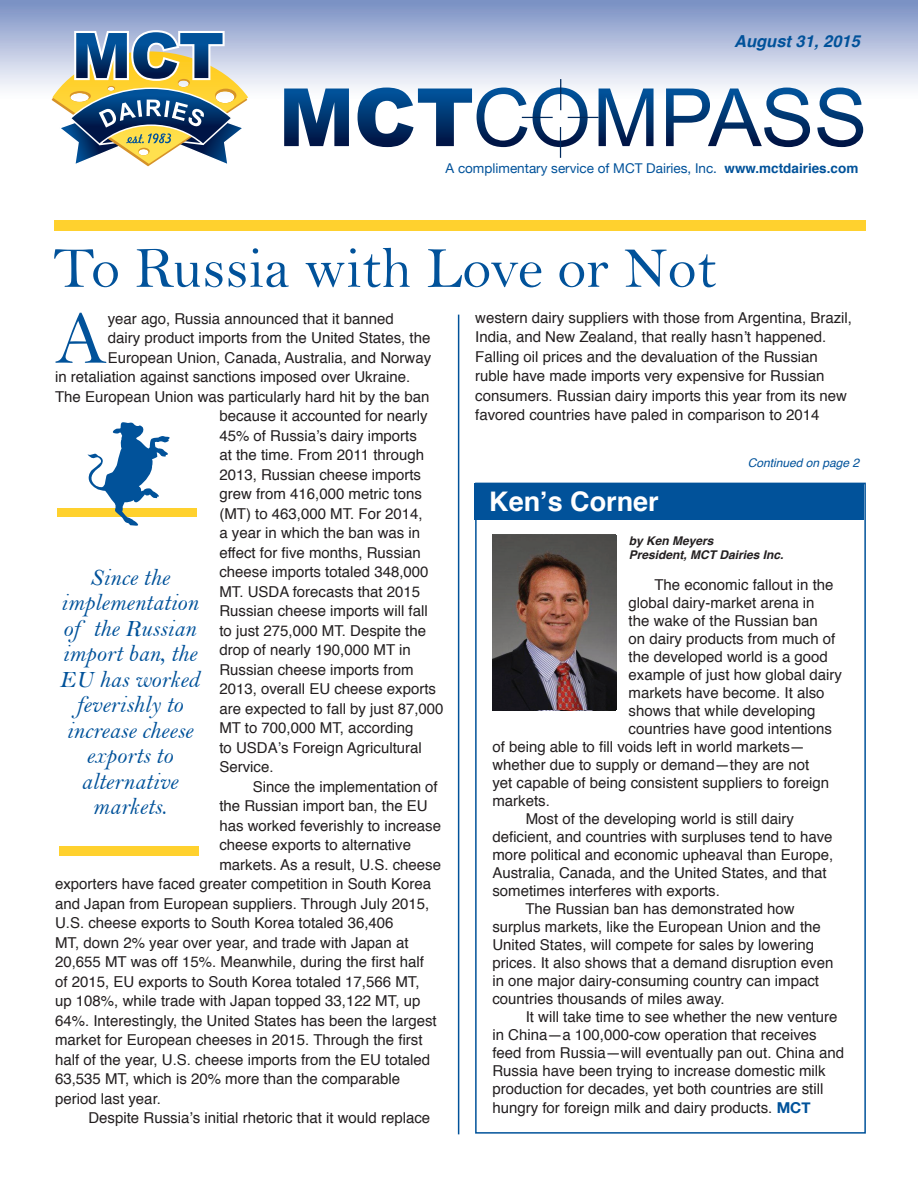
<style>
.page{position:relative;width:918px;height:1188px;background:#fff}
.page>*{position:absolute;margin:0;border:0;box-sizing:border-box;transform-origin:0 0}
.t1{font:76.65px "Bell";color:#01529a}
.t2{font:58.5px "Bell";color:#01529a}
.t3{font:700 27px "Helvetica";color:#fff}
.t4{font:24px/25.5px "Bell MT Italic";color:#01529a;text-align:center}
.t5{font:italic 700 16.5px "Helvetica";color:#01529a}
.t6{font:15px/19.5px "Helvetica";color:#231f20}
.t7{font:13.5px "Helvetica Neue";color:#01529a}
.t8{font:italic 700 12px/14.4px "Helvetica";color:#231f20}
.t9{font:italic 12px "Helvetica";color:#01529a}
.s1{font-family:"Helvetica";font-weight:700}
.s2{font-family:"Helvetica Neue";font-weight:700;color:#01529a}
</style>
<div class="page">
<div style="left:57px;top:508px;width:139px;height:9px;background:#ffd12e"></div>
<svg style="left:87px;top:422px;width:83px;height:104px"></svg>
<div style="left:0;top:0;width:918px;height:104px;background:linear-gradient(to bottom,#7a90c3,#fff)"></div>
<svg style="left:52px;top:11px;width:196px;height:155px"></svg>
<svg style="left:284px;top:89px;width:65px;height:57px"></svg>
<svg style="left:358px;top:88px;width:169px;height:59px"></svg>
<svg style="left:533px;top:87px;width:55px;height:60px"></svg>
<svg style="left:599px;top:89px;width:55px;height:57px"></svg>
<svg style="left:666px;top:88px;width:144px;height:59px"></svg>
<svg style="left:817px;top:88px;width:46px;height:59px"></svg>
<hr style="left:560px;top:79px;width:1px;height:31px;background:#00295c">
<hr style="left:560px;top:127px;width:1px;height:31px;background:#00295c">
<hr style="left:522px;top:117px;width:31px;height:1px;background:#00295c">
<hr style="left:568px;top:117px;width:31px;height:1px;background:#00295c">
<div style="left:59px;top:846px;width:139px;height:10px;background:#ffd12e"></div>
<div style="left:475px;top:483px;width:389px;height:37px;background:#01529a"></div>
<hr style="left:458px;top:315px;width:1px;height:819px;background:#01529a">
<div style="left:54px;top:220px;width:811px;height:10px;background:#ffd12e"></div>
<img style="left:492px;top:535px;width:124px;height:174px">
<p class="t5" style="left:734px;top:27px;width:127px">August 31, 2015</p>
<p class="t7" style="left:446px;top:160px;width:414px">A complimentary service of MCT Dairies, Inc. <span class="s1">www.mctdairies.com</span></p>
<h2 class="t2" style="left:53px;top:233px;width:665px">To Russia with Love or Not</h2>
<p class="t6" style="left:475px;top:308px;width:378px">western dairy suppliers with those from Argentina, Brazil, India, and New Zealand, that really hasn’t happened.<br>Falling oil prices and the devaluation of the Russian ruble have made imports very expensive for Russian consumers. Russian dairy imports this year from its new favored countries have paled in comparison to 2014</p>
<h1 class="t1" style="left:55px;top:293px;width:54px">A</h1>
<p class="t6" style="left:108px;top:309px;width:288px">year ago, Russia announced that it banned</p>
<p class="t6" style="left:108px;top:329px;width:324px">dairy product imports from the United States, the</p>
<p class="t6" style="left:108px;top:348px;width:325px">European Union, Canada, Australia, and Norway</p>
<p class="t6" style="left:55px;top:368px;width:357px">in retaliation against sanctions imposed over Ukraine.</p>
<p class="t6" style="left:55px;top:387px;width:376px">The European Union was particularly hard hit by the ban</p>
<p class="t6" style="left:219px;top:407px;width:210px">because it accounted for nearly</p>
<p class="t6" style="left:219px;top:426px;width:199px">45% of Russia’s dairy imports</p>
<p class="t6" style="left:219px;top:446px;width:206px">at the time. From 2011 through</p>
<p class="t6" style="left:219px;top:465px;width:203px">2013, Russian cheese imports</p>
<p class="t6" style="left:219px;top:485px;width:204px">grew from 416,000 metric tons</p>
<p class="t6" style="left:219px;top:504px;width:205px">(MT) to 463,000 MT. For 2014,</p>
<p class="t6" style="left:219px;top:524px;width:202px">a year in which the ban was in</p>
<p class="t6" style="left:219px;top:543px;width:203px">effect for five months, Russian</p>
<p class="t6" style="left:219px;top:563px;width:211px">cheese imports totaled 348,000</p>
<p class="t6" style="left:219px;top:582px;width:202px">MT. USDA forecasts that 2015</p>
<p class="t6" style="left:219px;top:602px;width:210px">Russian cheese imports will fall</p>
<p class="t6" style="left:219px;top:621px;width:208px">to just 275,000 MT. Despite the</p>
<p class="t6" style="left:219px;top:641px;width:193px">drop of nearly 190,000 MT in</p>
<p class="t6" style="left:219px;top:660px;width:196px">Russian cheese imports from</p>
<p class="t6" style="left:219px;top:680px;width:218px">2013, overall EU cheese exports</p>
<p class="t6" style="left:219px;top:699px;width:226px">are expected to fall by just 87,000</p>
<p class="t6" style="left:219px;top:719px;width:195px">MT to 700,000 MT, according</p>
<p class="t6" style="left:219px;top:738px;width:204px">to USDA’s Foreign Agricultural</p>
<p class="t6" style="left:219px;top:758px;width:56px">Service.</p>
<p class="t6" style="left:253px;top:777px;width:187px">Since the implementation of</p>
<p class="t6" style="left:219px;top:797px;width:210px">the Russian import ban, the EU</p>
<p class="t6" style="left:219px;top:816px;width:223px">has worked feverishly to increase</p>
<p class="t6" style="left:219px;top:836px;width:193px">cheese exports to alternative</p>
<p class="t6" style="left:219px;top:855px;width:223px">markets. As a result, U.S. cheese</p>
<p class="t6" style="left:55px;top:875px;width:378px">exporters have faced greater competition in South Korea</p>
<p class="t6" style="left:55px;top:894px;width:376px">and Japan from European suppliers. Through July 2015,</p>
<p class="t6" style="left:55px;top:914px;width:340px">U.S. cheese exports to South Korea totaled 36,406</p>
<p class="t6" style="left:55px;top:933px;width:355px">MT, down 2% year over year, and trade with Japan at</p>
<p class="t6" style="left:55px;top:953px;width:370px">20,655 MT was off 15%. Meanwhile, during the first half</p>
<p class="t6" style="left:55px;top:972px;width:366px">of 2015, EU exports to South Korea totaled 17,566 MT,</p>
<p class="t6" style="left:55px;top:992px;width:367px">up 108%, while trade with Japan topped 33,122 MT, up</p>
<p class="t6" style="left:55px;top:1011px;width:383px">64%. Interestingly, the United States has been the largest</p>
<p class="t6" style="left:55px;top:1031px;width:369px">market for European cheeses in 2015. Through the first</p>
<p class="t6" style="left:55px;top:1050px;width:377px">half of the year, U.S. cheese imports from the EU totaled</p>
<p class="t6" style="left:55px;top:1070px;width:347px">63,535 MT, which is 20% more than the comparable</p>
<p class="t6" style="left:55px;top:1089px;width:107px">period last year.</p>
<p class="t6" style="left:88px;top:1109px;width:343px">Despite Russia’s initial rhetoric that it would replace</p>
<p class="t9" style="left:748px;top:454px;width:113px">Continued on page 2</p>
<h3 class="t3" style="left:489px;top:480px;width:171px">Ken’s Corner</h3>
<p class="t8" style="left:629px;top:534px;width:156px">by Ken Meyers<br>President, MCT Dairies Inc.</p>
<p class="t6" style="left:654px;top:575px;width:181px">The economic fallout in the</p>
<p class="t6" style="left:629px;top:593px;width:187px">global dairy-market arena in</p>
<p class="t6" style="left:629px;top:611px;width:191px">the wake of the Russian ban</p>
<p class="t6" style="left:629px;top:629px;width:208px">on dairy products from much of</p>
<p class="t6" style="left:629px;top:647px;width:201px">the developed world is a good</p>
<p class="t6" style="left:629px;top:665px;width:215px">example of just how global dairy</p>
<p class="t6" style="left:629px;top:683px;width:197px">markets have become. It also</p>
<p class="t6" style="left:629px;top:701px;width:188px">shows that while developing</p>
<p class="t6" style="left:629px;top:719px;width:205px">countries have good intentions</p>
<p class="t6" style="left:492px;top:737px;width:314px">of being able to fill voids left in world markets—</p>
<p class="t6" style="left:492px;top:755px;width:318px">whether due to supply or demand—they are not</p>
<p class="t6" style="left:492px;top:773px;width:338px">yet capable of being consistent suppliers to foreign</p>
<p class="t6" style="left:492px;top:791px;width:59px">markets.</p>
<p class="t6" style="left:526px;top:809px;width:270px">Most of the developing world is still dairy</p>
<p class="t6" style="left:492px;top:827px;width:342px">deficient, and countries with surpluses tend to have</p>
<p class="t6" style="left:492px;top:845px;width:342px">more political and economic upheaval than Europe,</p>
<p class="t6" style="left:492px;top:863px;width:336px">Australia, Canada, and the United States, and that</p>
<p class="t6" style="left:492px;top:881px;width:229px">sometimes interferes with exports.</p>
<p class="t6" style="left:525px;top:899px;width:271px">The Russian ban has demonstrated how</p>
<p class="t6" style="left:492px;top:917px;width:330px">surplus markets, like the European Union and the</p>
<p class="t6" style="left:492px;top:935px;width:323px">United States, will compete for sales by lowering</p>
<p class="t6" style="left:492px;top:953px;width:342px">prices. It also shows that a demand disruption even</p>
<p class="t6" style="left:492px;top:971px;width:328px">in one major dairy-consuming country can impact</p>
<p class="t6" style="left:492px;top:989px;width:234px">countries thousands of miles away.</p>
<p class="t6" style="left:526px;top:1007px;width:313px">It will take time to see whether the new venture</p>
<p class="t6" style="left:492px;top:1025px;width:326px">in China—a 100,000-cow operation that receives</p>
<p class="t6" style="left:492px;top:1043px;width:353px">feed from Russia—will eventually pan out. China and</p>
<p class="t6" style="left:492px;top:1061px;width:335px">Russia have been trying to increase domestic milk</p>
<p class="t6" style="left:492px;top:1079px;width:332px">production for decades, yet both countries are still</p>
<p class="t6" style="left:492px;top:1099px;width:320px">hungry for foreign milk and dairy products. <span class="s2">MCT</span></p>
<h3 class="t4" style="left:59px;top:564px;width:141px">Since the implementation of the Russian import ban, the<br>EU has worked feverishly to increase cheese exports to alternative markets.</h3>
</div>
